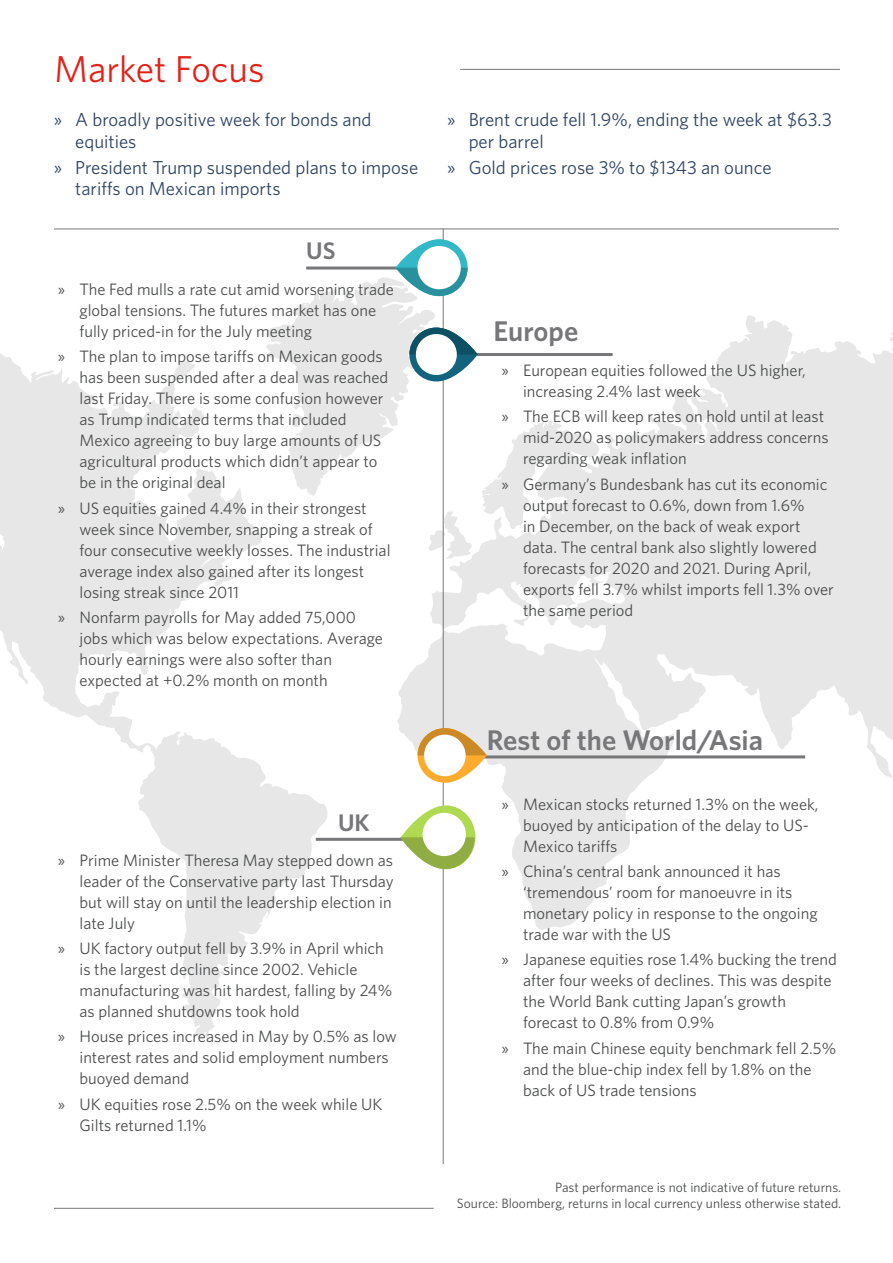
<style>
.page{position:relative;width:893px;height:1263px;background:#fff}
.page>*{position:absolute;margin:0;border:0;box-sizing:border-box;transform-origin:0 0}
.t1{font:37.5px "Whitney";color:#e2231a}
.t2{font:600 28.5px "Whitney";color:#77777a}
.t3{font:600 24px "Whitney";color:#77777a}
.t4{font:18.75px/21.8px "Whitney";color:#304464}
.t5{font:16.5px/21px "Whitney";color:#4b4c4d}
.t6{font:13.5px "Whitney";color:#4b4c4d}
.s1{font-family:"Myriad Pro"}
</style>
<div class="page">
<hr style="left:54px;top:1208px;width:380px;height:1px;background:#77777a">
<svg style="left:397px;top:315px;width:496px;height:615px;fill:#e7e7e7"></svg>
<svg style="left:0;top:353px;width:329px;height:687px"></svg>
<svg style="left:428px;top:511px;width:44px;height:48px"></svg>
<hr style="left:468px;top:755px;width:337px;height:3px;background:#77777a">
<hr style="left:306px;top:266px;width:96px;height:3px;background:#77777a">
<hr style="left:443px;top:229px;width:1px;height:935px;background:#77777a">
<hr style="left:475px;top:353px;width:138px;height:3px;background:#77777a">
<hr style="left:54px;top:229px;width:785px;height:1px;background:#77777a">
<hr style="left:460px;top:69px;width:380px;height:1px;background:#77777a">
<svg style="left:395px;top:239px;width:73px;height:57px"></svg>
<div style="left:418px;top:246px;width:43px;height:43px;background:#fff;border-radius:22px"></div>
<hr style="left:316px;top:838px;width:95px;height:3px;background:#77777a">
<svg style="left:266px;top:268px;width:212px;height:228px"></svg>
<div style="left:416px;top:334px;width:41px;height:41px;background:#fff;border-radius:20px"></div>
<svg style="left:418px;top:728px;width:69px;height:55px"></svg>
<svg style="left:418px;top:728px;width:69px;height:27px"></svg>
<div style="left:424px;top:735px;width:42px;height:41px;background:#fff;border-radius:21px"></div>
<svg style="left:401px;top:805px;width:74px;height:64px"></svg>
<svg style="left:400px;top:837px;width:75px;height:32px"></svg>
<div style="left:423px;top:813px;width:43px;height:43px;background:#fff;border-radius:22px"></div>
<p class="t1" style="left:54px;top:44px;width:212px">Market Focus</p>
<p class="t4" style="left:75px;top:108px;width:298px;text-indent:-21px"><span class="s1">»</span> A broadly positive week for bonds and equities</p>
<p class="t4" style="left:75px;top:156px;width:344px;text-indent:-21px"><span class="s1">»</span> President Trump suspended plans to impose tariffs on Mexican imports</p>
<p class="t3" style="left:306px;top:235px;width:31px">US</p>
<p class="t5" style="left:80px;top:278px;width:316px;text-indent:-21px"><span class="s1">»</span> The Fed mulls a rate cut amid worsening trade global tensions. The futures market has one fully priced-in for the July meeting</p>
<p class="t5" style="left:80px;top:346px;width:310px;text-indent:-21px"><span class="s1">»</span> The plan to impose tariffs on Mexican goods has been suspended after a deal was reached last Friday. There is some confusion however as Trump indicated terms that included Mexico agreeing to buy large amounts of US agricultural products which didn’t appear to be in the original deal</p>
<p class="t5" style="left:80px;top:497px;width:313px;text-indent:-21px"><span class="s1">»</span> US equities gained 4.4% in their strongest week since November, snapping a streak of four consecutive weekly losses. The industrial average index also gained after its longest losing streak since 2011</p>
<p class="t5" style="left:80px;top:606px;width:305px;text-indent:-21px"><span class="s1">»</span> Nonfarm payrolls for May added 75,000 jobs which was below expectations. Average hourly earnings were also softer than expected at +0.2% month on month</p>
<p class="t3" style="left:338px;top:806px;width:33px">UK</p>
<p class="t5" style="left:80px;top:849px;width:316px;text-align:justify;text-indent:-21px"><span class="s1">»</span> Prime Minister Theresa May stepped down as leader of the Conservative party last Thursday but will stay on until the leadership election in late July</p>
<p class="t5" style="left:80px;top:937px;width:314px;text-indent:-21px"><span class="s1">»</span> UK factory output fell by 3.9% in April which is the largest decline since 2002. Vehicle manufacturing was hit hardest, falling by 24% as planned shutdowns took hold</p>
<p class="t5" style="left:80px;top:1026px;width:319px;text-indent:-21px"><span class="s1">»</span> House prices increased in May by 0.5% as low interest rates and solid employment numbers buoyed demand</p>
<p class="t5" style="left:80px;top:1093px;width:304px;text-indent:-21px"><span class="s1">»</span> UK equities rose 2.5% on the week while UK<br>Gilts returned 1.1%</p>
<p class="t4" style="left:469px;top:108px;width:365px;text-indent:-21px"><span class="s1">»</span> Brent crude fell 1.9%, ending the week at $63.3 per barrel</p>
<p class="t4" style="left:447px;top:156px;width:326px"><span class="s1">»</span> Gold prices rose 3% to $1343 an ounce</p>
<p class="t2" style="left:494px;top:312px;width:86px">Europe</p>
<p class="t5" style="left:523px;top:359px;width:284px;text-indent:-21px"><span class="s1">»</span> European equities followed the US higher, increasing 2.4% last week</p>
<p class="t5" style="left:523px;top:406px;width:307px;text-indent:-21px"><span class="s1">»</span> The ECB will keep rates on hold until at least mid-2020 as policymakers address concerns regarding weak inflation</p>
<p class="t5" style="left:523px;top:473px;width:312px;text-indent:-21px"><span class="s1">»</span> Germany’s Bundesbank has cut its economic output forecast to 0.6%, down from 1.6%<br>in December, on the back of weak export data. The central bank also slightly lowered forecasts for 2020 and 2021. During April, exports fell 3.7% whilst imports fell 1.3% over the same period</p>
<p class="t2" style="left:487px;top:721px;width:278px">Rest of the World/Asia</p>
<p class="t5" style="left:523px;top:793px;width:297px;text-indent:-21px"><span class="s1">»</span> Mexican stocks returned 1.3% on the week, buoyed by anticipation of the delay to US-<br>Mexico tariffs</p>
<p class="t5" style="left:523px;top:860px;width:296px;text-indent:-21px"><span class="s1">»</span> China’s central bank announced it has ‘tremendous’ room for manoeuvre in its monetary policy in response to the ongoing trade war with the US</p>
<p class="t5" style="left:523px;top:949px;width:315px;text-indent:-21px"><span class="s1">»</span> Japanese equities rose 1.4% bucking the trend after four weeks of declines. This was despite the World Bank cutting Japan’s growth forecast to 0.8% from 0.9%</p>
<p class="t5" style="left:523px;top:1037px;width:315px;text-indent:-21px"><span class="s1">»</span> The main Chinese equity benchmark fell 2.5% and the blue-chip index fell by 1.8% on the back of US trade tensions</p>
<p class="t6" style="left:555px;top:1178px;width:288px">Past performance is not indicative of future returns.</p>
<p class="t6" style="left:457px;top:1195px;width:386px">Source: Bloomberg, returns in local currency unless otherwise stated.</p>
</div>
